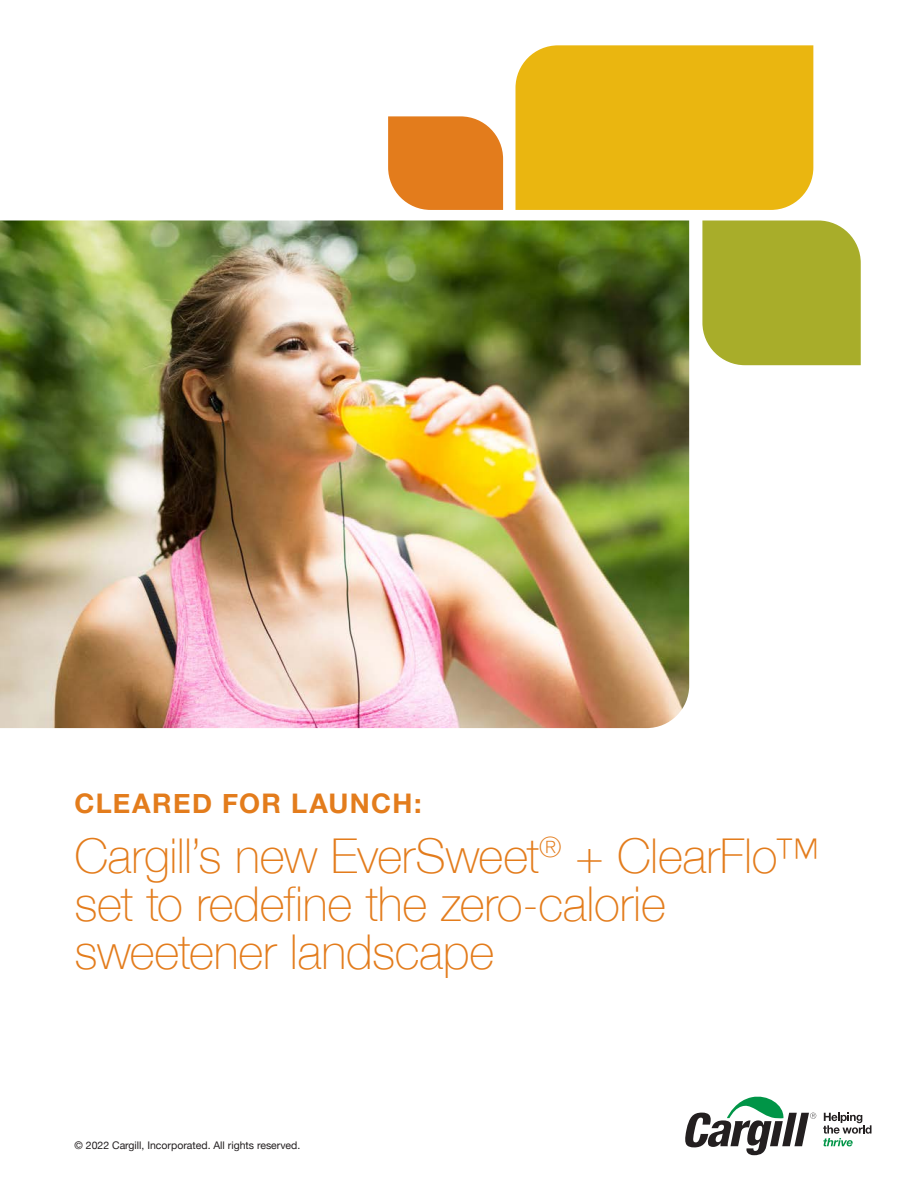
<style>
.page{position:relative;width:918px;height:1188px;background:#fff}
.page>*{position:absolute;margin:0;border:0;box-sizing:border-box;transform-origin:0 0}
.Headline_Level_4_21{font:100 48px/48px "Helvetica Neue";letter-spacing:-.01em;color:#e37c1c}
.Headline_Level_4_21-2{font:700 27px "Helvetica Neue";letter-spacing:.05em;color:#e37c1c}
.FOOTNOTES{font:10.5px "Helvetica Neue";color:#231f20}
</style>
<div class="page">
<svg style="left:685px;top:1096px;width:131px;height:59px"></svg>
<svg style="left:823px;top:1113px;width:49px;height:33px"></svg>
<div style="left:515px;top:45px;width:298px;height:165px;background:#eab610"></div>
<img style="left:0;top:220px;width:689px;height:508px">
<svg style="left:388px;top:116px;width:115px;height:94px;background:#e5862d"></svg>
<div style="left:702px;top:220px;width:159px;height:145px;background:#a8ad2a"></div>
<p class="Headline_Level_4_21-2" style="left:75px;top:782px;width:348px">CLEARED FOR LAUNCH:</p>
<p class="Headline_Level_4_21" style="left:75px;top:830px;width:747px">Cargill’s new EverSweet<sup>®</sup> + ClearFlo™ set to redefine the zero-calorie sweetener landscape</p>
<p class="FOOTNOTES" style="left:75px;top:1137px;width:227px">© 2022 Cargill, Incorporated. All rights reserved.</p>
</div>
